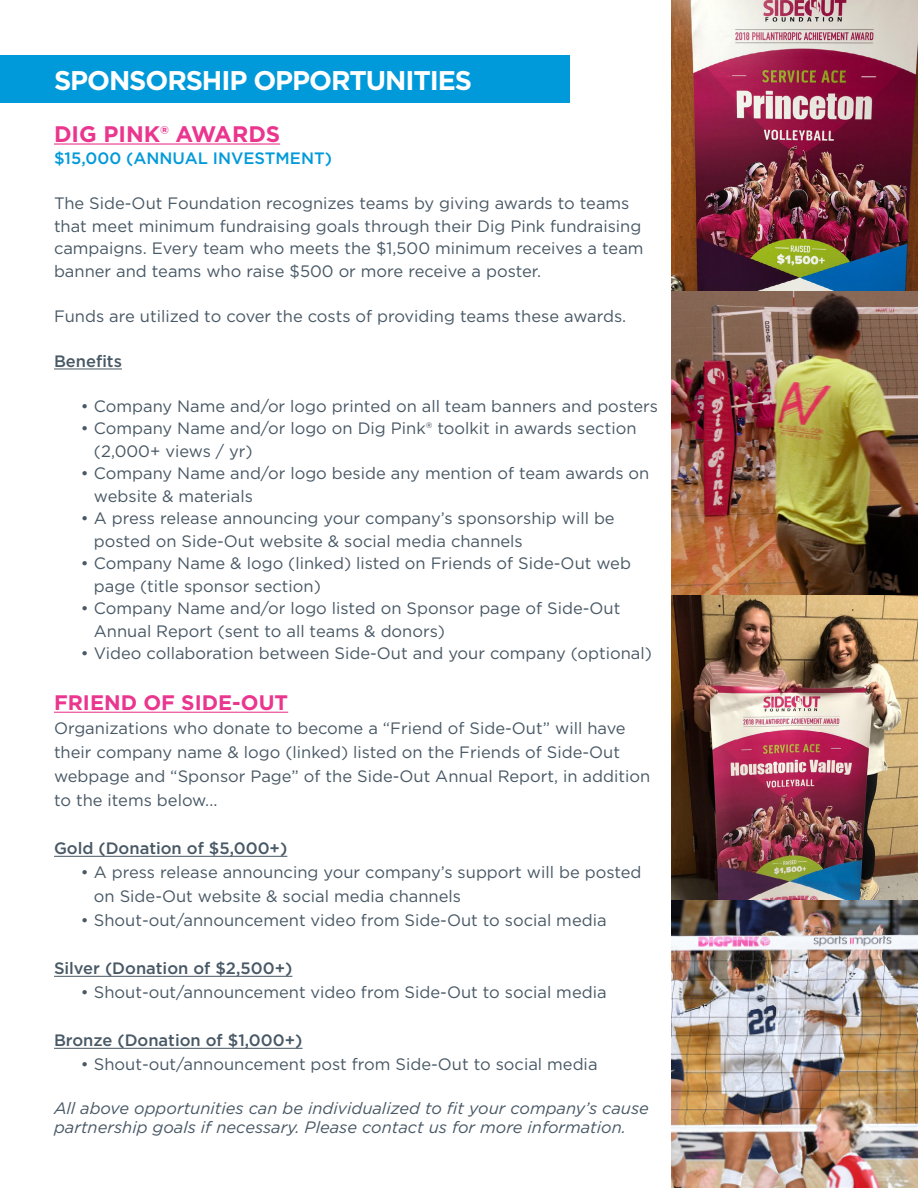
<style>
.page{position:relative;width:918px;height:1188px;background:#fff}
.page>*{position:absolute;margin:0;border:0;box-sizing:border-box;transform-origin:0 0}
.t1{font:700 27px "Gotham HTF";letter-spacing:-.04em;color:#fff}
.t2{font:700 22.5px "Gotham";color:#ea368e}
.t3{font:700 21px "Gotham";color:#ea368e}
.t4{font:16.5px/22.5px "Gotham";color:#485865}
.t5{font:italic 16.5px/19.5px "Gotham";color:#485865}
.t6{font:500 16.5px "Gotham";color:#485865}
.t7{font:500 16.5px "Gotham";color:#009ada}
</style>
<div class="page">
<div style="left:0;top:55px;width:570px;height:48px;background:#009ada"></div>
<img style="left:672px;top:0;width:246px;height:1188px">
<hr style="left:54px;top:143px;width:226px;height:2px;background:#ea368e">
<hr style="left:54px;top:369px;width:68px;height:1px;background:#485865">
<hr style="left:54px;top:712px;width:234px;height:1px;background:#ea368e">
<hr style="left:54px;top:856px;width:233px;height:1px;background:#485865">
<hr style="left:54px;top:976px;width:238px;height:1px;background:#485865">
<hr style="left:54px;top:1048px;width:249px;height:1px;background:#485865">
<h1 class="t1" style="left:54px;top:65px;width:420px">SPONSORSHIP OPPORTUNITIES</h1>
<h2 class="t2" style="left:54px;top:119px;width:228px">DIG PINK® AWARDS</h2>
<p class="t7" style="left:54px;top:148px;width:279px">$15,000 (ANNUAL INVESTMENT)</p>
<p class="t4" style="left:54px;top:192px;width:591px">The Side-Out Foundation recognizes teams by giving awards to teams that meet minimum fundraising goals through their Dig Pink fundraising campaigns. Every team who meets the $1,500 minimum receives a team banner and teams who raise $500 or more receive a poster.</p>
<p class="t4" style="left:54px;top:304px;width:574px">Funds are utilized to cover the costs of providing teams these awards.</p>
<p class="t6" style="left:54px;top:350px;width:70px">Benefits</p>
<p class="t4" style="left:81px;top:394px;width:579px">• Company Name and/or logo printed on all team banners and posters</p>
<p class="t4" style="left:94px;top:417px;width:544px;text-indent:-13px">• Company Name and/or logo on Dig Pink® toolkit in awards section (2,000+ views / yr)</p>
<p class="t4" style="left:94px;top:462px;width:557px;text-indent:-13px">• Company Name and/or logo beside any mention of team awards on website &amp; materials</p>
<p class="t4" style="left:94px;top:507px;width:522px;text-indent:-13px">• A press release announcing your company’s sponsorship will be posted on Side-Out website &amp; social media channels</p>
<p class="t4" style="left:94px;top:552px;width:539px;text-indent:-13px">• Company Name &amp; logo (linked) listed on Friends of Side-Out web page (title sponsor section)</p>
<p class="t4" style="left:94px;top:597px;width:528px;text-indent:-13px">• Company Name and/or logo listed on Sponsor page of Side-Out<br>Annual Report (sent to all teams &amp; donors)</p>
<p class="t4" style="left:81px;top:642px;width:572px">• Video collaboration between Side-Out and your company (optional)</p>
<p class="t3" style="left:54px;top:689px;width:236px">FRIEND OF SIDE-OUT</p>
<p class="t4" style="left:54px;top:716px;width:598px;line-height:24px">Organizations who donate to become a “Friend of Side-Out” will have their company name &amp; logo (linked) listed on the Friends of Side-Out webpage and “Sponsor Page” of the Side-Out Annual Report, in addition to the items below...</p>
<p class="t6" style="left:54px;top:838px;width:235px">Gold (Donation of $5,000+)</p>
<p class="t4" style="left:94px;top:860px;width:549px;line-height:24px;text-indent:-13px">• A press release announcing your company’s support will be posted on Side-Out website &amp; social media channels</p>
<p class="t4" style="left:81px;top:909px;width:527px">• Shout-out/announcement video from Side-Out to social media</p>
<p class="t6" style="left:54px;top:958px;width:240px">Silver (Donation of $2,500+)</p>
<p class="t4" style="left:81px;top:981px;width:527px">• Shout-out/announcement video from Side-Out to social media</p>
<p class="t6" style="left:54px;top:1030px;width:250px">Bronze (Donation of $1,000+)</p>
<p class="t4" style="left:81px;top:1053px;width:518px">• Shout-out/announcement post from Side-Out to social media</p>
<p class="t5" style="left:54px;top:1098px;width:596px">All above opportunities can be individualized to fit your company’s cause partnership goals if necessary. Please contact us for more information.</p>
</div>
